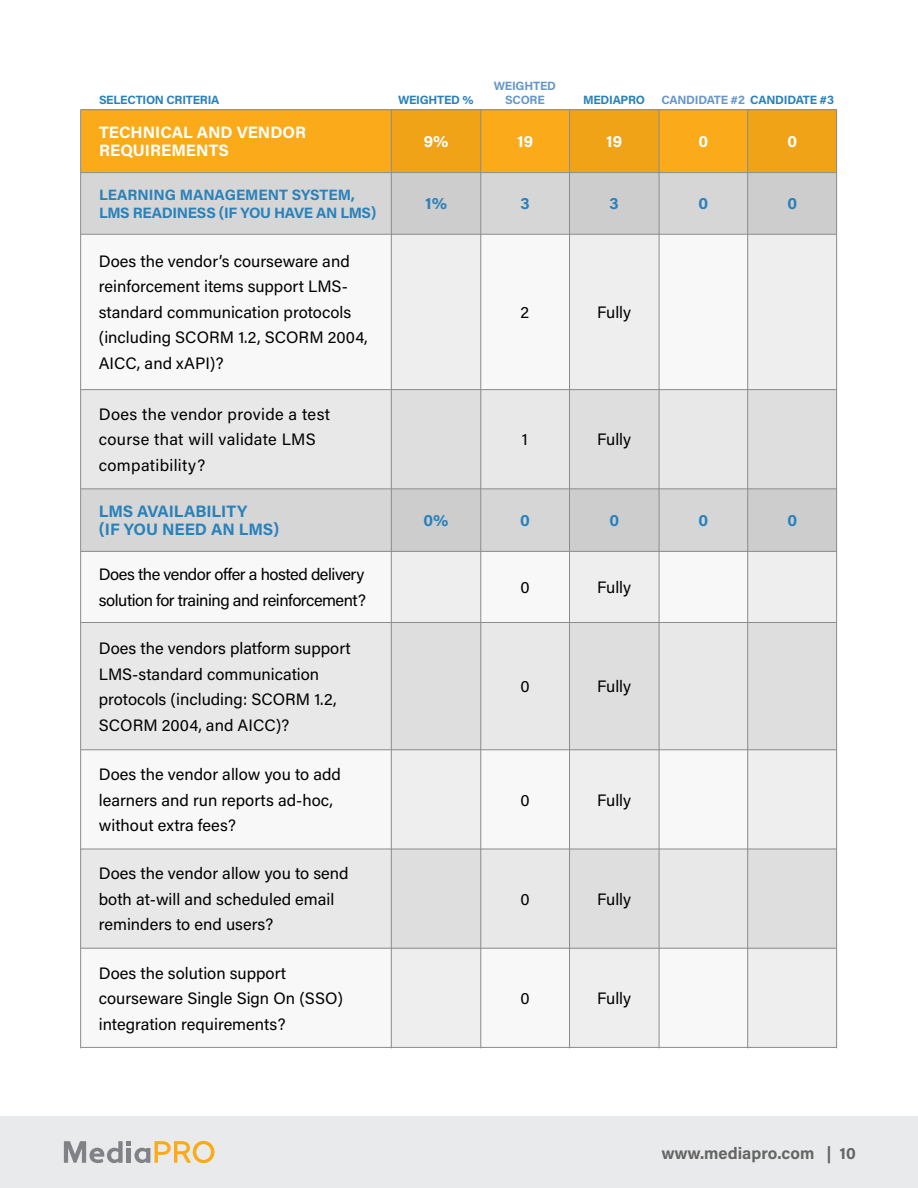
<style>
.page{position:relative;width:918px;height:1188px;background:#fff}
.page>*{position:absolute;margin:0;border:0;box-sizing:border-box;transform-origin:0 0}
.t1{font:16.5px/25.5px "Acumin Pro";color:#000}
.t2{font:16.5px/25.5px "Acumin Pro";letter-spacing:-.03em;color:#000}
.t3{font:16.5px/25.5px "Acumin Pro";letter-spacing:.02em;color:#000}
.t4{font:700 16.5px/18px "Acumin Pro";letter-spacing:-.005em;color:#2981ba}
.t5{font:700 16.5px/18px "Acumin Pro";color:#fff}
.t6{font:700 16.5px "Acumin Pro";color:#656565}
.t7{font:700 15px/18px "Acumin Pro";letter-spacing:-.01em;color:#2981ba}
.t8{font:700 12px/13.6px "Acumin Pro";letter-spacing:-.02em;color:#6797c8;text-align:center}
.t9{font:700 12px "Acumin Pro";letter-spacing:-.02em;color:#2981ba}
.s1{color:#2981ba}
</style>
<div class="page">
<div style="left:0;top:1116px;width:918px;height:72px;background:#e9eaeb"></div>
<svg style="left:64px;top:1141px;width:150px;height:22px"></svg>
<div style="left:81px;top:172px;width:756px;height:62px;background:#d6d6d6"></div>
<div style="left:81px;top:110px;width:756px;height:62px;background:#fbaa19"></div>
<div style="left:81px;top:750px;width:756px;height:99px;background:#f8f8f8"></div>
<div style="left:81px;top:948px;width:756px;height:100px;background:#f8f8f8"></div>
<div style="left:81px;top:552px;width:756px;height:71px;background:#f8f8f8"></div>
<div style="left:81px;top:234px;width:756px;height:155px;background:#f8f8f8"></div>
<div style="left:81px;top:849px;width:756px;height:99px;background:#e8e8e8"></div>
<div style="left:81px;top:623px;width:756px;height:127px;background:#e8e8e8"></div>
<div style="left:81px;top:389px;width:756px;height:100px;background:#e8e8e8"></div>
<div style="left:81px;top:489px;width:756px;height:63px;background:#d6d6d6"></div>
<svg style="left:748px;top:110px;width:88px;height:937px"></svg>
<svg style="left:570px;top:110px;width:89px;height:937px"></svg>
<svg style="left:392px;top:110px;width:89px;height:937px"></svg>
<hr style="left:81px;top:109px;width:756px;height:1px;background:#8a8c8e">
<hr style="left:81px;top:948px;width:756px;height:1px;background:#8a8c8e">
<hr style="left:81px;top:849px;width:756px;height:1px;background:#8a8c8e">
<hr style="left:81px;top:750px;width:756px;height:1px;background:#8a8c8e">
<hr style="left:81px;top:622px;width:756px;height:1px;background:#8a8c8e">
<hr style="left:81px;top:551px;width:756px;height:1px;background:#8a8c8e">
<hr style="left:81px;top:489px;width:756px;height:1px;background:#8a8c8e">
<hr style="left:81px;top:389px;width:756px;height:1px;background:#8a8c8e">
<hr style="left:81px;top:234px;width:756px;height:1px;background:#8a8c8e">
<hr style="left:81px;top:172px;width:756px;height:1px;background:#8a8c8e">
<hr style="left:81px;top:1047px;width:756px;height:1px;background:#8a8c8e">
<hr style="left:80px;top:110px;width:1px;height:938px;background:#8a8c8e">
<hr style="left:391px;top:110px;width:1px;height:938px;background:#8a8c8e">
<hr style="left:481px;top:110px;width:1px;height:938px;background:#8a8c8e">
<hr style="left:569px;top:110px;width:1px;height:938px;background:#8a8c8e">
<hr style="left:659px;top:110px;width:1px;height:938px;background:#8a8c8e">
<hr style="left:747px;top:110px;width:1px;height:938px;background:#8a8c8e">
<hr style="left:836px;top:110px;width:1px;height:938px;background:#8a8c8e">
<p class="t8" style="left:494px;top:78px;width:64px">WEIGHTED<br>SCORE</p>
<p class="t9" style="left:99px;top:91px;width:122px">SELECTION CRITERIA</p>
<p class="t9" style="left:398px;top:91px;width:77px">WEIGHTED %</p>
<p class="t9" style="left:583px;top:91px;width:64px">MEDIAPRO</p>
<p class="t8" style="left:661px;top:92px;width:174px">CANDIDATE #2 <span class="s1">CANDIDATE #3</span></p>
<p class="t5" style="left:99px;top:123px;width:209px">TECHNICAL AND VENDOR<br>REQUIREMENTS</p>
<p class="t7" style="left:99px;top:185px;width:279px">LEARNING MANAGEMENT SYSTEM,<br>LMS READINESS (IF YOU HAVE AN LMS)</p>
<p class="t1" style="left:99px;top:248px;width:270px">Does the vendor’s courseware and reinforcement items support LMS&shy;standard communication protocols (including SCORM 1.2, SCORM 2004,<br>AICC, and xAPI)?</p>
<p class="t3" style="left:99px;top:400px;width:233px">Does the vendor provide a test course that will validate LMS compatibility?</p>
<p class="t4" style="left:99px;top:502px;width:182px">LMS AVAILABILITY<br>(IF YOU NEED AN LMS)</p>
<p class="t2" style="left:99px;top:561px;width:269px">Does the vendor offer a hosted delivery solution for training and reinforcement?</p>
<p class="t1" style="left:99px;top:635px;width:254px">Does the vendors platform support<br>LMS-standard communication protocols (including: SCORM 1.2,<br>SCORM 2004, and AICC)?</p>
<p class="t1" style="left:99px;top:761px;width:244px">Does the vendor allow you to add learners and run reports ad-hoc, without extra fees?</p>
<p class="t1" style="left:99px;top:860px;width:251px">Does the vendor allow you to send both at-will and scheduled email reminders to end users?</p>
<p class="t1" style="left:99px;top:959px;width:246px">Does the solution support courseware Single Sign On (SSO) integration requirements?</p>
<p class="t5" style="left:424px;top:132px;width:26px">9%</p>
<p class="t5" style="left:517px;top:132px;width:18px">19</p>
<p class="t5" style="left:606px;top:132px;width:18px">19</p>
<p class="t5" style="left:698px;top:132px;width:11px">0</p>
<p class="t5" style="left:788px;top:132px;width:11px">0</p>
<p class="t4" style="left:425px;top:194px;width:23px">1%</p>
<p class="t4" style="left:424px;top:511px;width:27px">0%</p>
<p class="t4" style="left:521px;top:194px;width:11px">3</p>
<p class="t4" style="left:610px;top:194px;width:11px">3</p>
<p class="t4" style="left:698px;top:194px;width:11px">0</p>
<p class="t4" style="left:788px;top:194px;width:11px">0</p>
<p class="t1" style="left:521px;top:299px;width:10px">2</p>
<p class="t1" style="left:597px;top:299px;width:36px">Fully</p>
<p class="t1" style="left:522px;top:426px;width:8px">1</p>
<p class="t1" style="left:597px;top:426px;width:36px">Fully</p>
<p class="t4" style="left:520px;top:511px;width:11px">0</p>
<p class="t4" style="left:609px;top:511px;width:11px">0</p>
<p class="t4" style="left:698px;top:511px;width:11px">0</p>
<p class="t4" style="left:788px;top:511px;width:11px">0</p>
<p class="t1" style="left:520px;top:574px;width:11px">0</p>
<p class="t1" style="left:597px;top:574px;width:36px">Fully</p>
<p class="t1" style="left:520px;top:673px;width:11px">0</p>
<p class="t1" style="left:597px;top:673px;width:36px">Fully</p>
<p class="t1" style="left:520px;top:786px;width:11px">0</p>
<p class="t1" style="left:597px;top:786px;width:36px">Fully</p>
<p class="t1" style="left:520px;top:886px;width:11px">0</p>
<p class="t1" style="left:597px;top:886px;width:36px">Fully</p>
<p class="t1" style="left:520px;top:985px;width:11px">0</p>
<p class="t1" style="left:597px;top:985px;width:36px">Fully</p>
<p class="t6" style="left:661px;top:1141px;width:196px">www.mediapro.com | 10</p>
</div>
